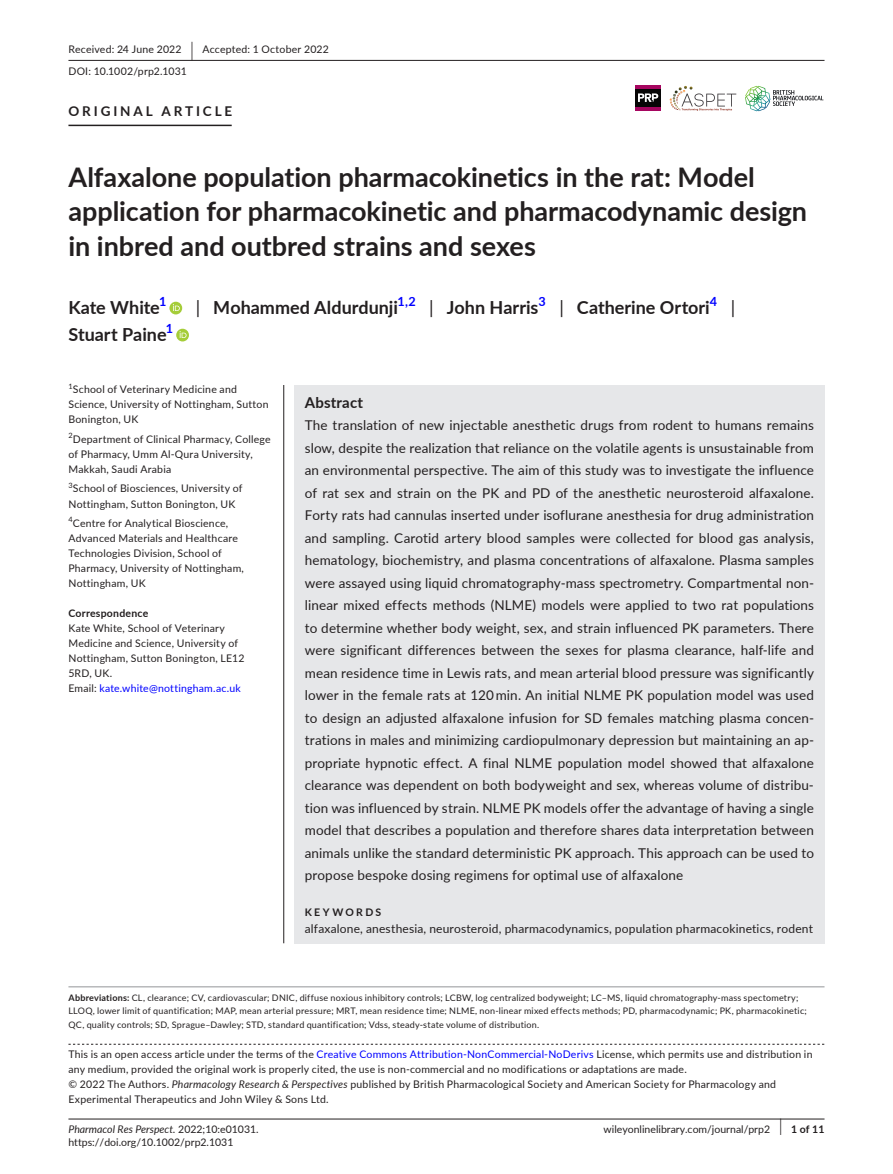
<style>
.page{position:relative;width:893px;height:1174px;background:#fff}
.page>*{position:absolute;margin:0;border:0;box-sizing:border-box;transform-origin:0 0}
.t1{font:700 27px/34.5px "Lato";color:#231f20}
.t2{font:700 18px "Lato";color:#231f20}
.t3{font:18px "Lato";color:#231f20}
.t4{font:700 15px "Lato";letter-spacing:.015em;color:#231f20}
.t5{font:13.5px/22.5px "Lato";letter-spacing:.01em;color:#231f20;text-align:justify}
.t6{font:700 13.5px "Lato";letter-spacing:.215em;color:#231f20}
.t7{font:700 12.6px "Lato";color:#00f}
.t8{font:12px "Lato";letter-spacing:.015em;color:#231f20}
.t9{font:10.5px/15px "Lato";letter-spacing:.02em;color:#231f20}
.t10{font:10.5px "Lato";color:#231f20}
.t11{font:italic 10.5px "Lato";color:#231f20}
.t12{font:700 10.5px "Lato";letter-spacing:.02em;color:#231f20}
.t13{font:700 10.5px "Lato";letter-spacing:.22em;color:#231f20}
.t14{font:9px/13.5px "Lato";letter-spacing:.025em;color:#231f20}
.t15{font:7.35px "Lato";color:#231f20}
.s1{font-size:19.65px}
.s2{font-weight:400}
.s3{color:#00f}
.s4{font-weight:700}
.s5{font-style:italic}
.s6{font-style:normal}
.s7{font-weight:400;font-size:17.4px}
</style>
<div class="page">
<hr style="left:68px;top:1118px;width:756px;height:1px;background:#231f20">
<div style="left:635px;top:85px;width:26px;height:25px;background:#070606"></div>
<hr style="left:635px;top:85px;width:26px;height:3px;background:#a60660">
<hr style="left:635px;top:107px;width:26px;height:3px;background:#a60660">
<svg style="left:638px;top:93px;width:20px;height:9px"></svg>
<svg style="left:669px;top:86px;width:67px;height:25px"></svg>
<svg style="left:745px;top:86px;width:78px;height:25px"></svg>
<hr style="left:68px;top:60px;width:756px;height:1px;background:#231f20">
<hr style="left:68px;top:125px;width:164px;height:1px;background:#231f20">
<div style="left:169px;top:302px;width:13px;height:12px;background:#a5cd39;border-radius:50%"></div>
<svg style="left:173px;top:304px;width:7px;height:7px"></svg>
<svg style="left:176px;top:329px;width:13px;height:12px"></svg>
<svg style="left:180px;top:331px;width:7px;height:7px"></svg>
<svg style="left:68px;top:1043px;width:756px;height:1px"></svg>
<hr style="left:68px;top:986px;width:756px;height:1px;background:#939598">
<div style="left:294px;top:385px;width:530px;height:558px;background:#e6e7e9"></div>
<hr style="left:283px;top:385px;width:1px;height:558px;background:#231f20">
<p class="t9" style="left:68px;top:38px;width:262px;line-height:21.8px">Received: 24 June 2022 <span class="s1">|</span> Accepted: 1 October 2022<br>DOI: 10.1002/prp2.1031</p>
<p class="t6" style="left:68px;top:101px;width:165px">ORIGINAL ARTICLE</p>
<h1 class="t1" style="left:68px;top:159px;width:740px">Alfaxalone population pharmacokinetics in the rat: Model application for pharmacokinetic and pharmacodynamic design in inbred and outbred strains and sexes</h1>
<h2 class="t2" style="left:68px;top:295px;width:93px">Kate White</h2>
<p class="t7" style="left:159px;top:292px;width:9px">1</p>
<h2 class="t2" style="left:196px;top:295px;width:204px"><span class="s2">|</span> Mohammed Aldurdunji</h2>
<p class="t7" style="left:397px;top:292px;width:20px">1,2</p>
<h2 class="t2" style="left:429px;top:295px;width:111px"><span class="s2">|</span> John Harris</h2>
<p class="t7" style="left:539px;top:292px;width:9px">3</p>
<h2 class="t2" style="left:559px;top:295px;width:152px"><span class="s2">|</span> Catherine Ortori</h2>
<p class="t7" style="left:710px;top:292px;width:9px">4</p>
<h2 class="t3" style="left:731px;top:295px;width:6px">|</h2>
<h2 class="t2" style="left:68px;top:322px;width:100px">Stuart Paine</h2>
<p class="t7" style="left:166px;top:319px;width:9px">1</p>
<p class="t15" style="left:68px;top:381px;width:6px">1</p>
<p class="t9" style="left:68px;top:382px;width:202px;text-indent:4px">School of Veterinary Medicine and<br>Science, University of Nottingham, Sutton<br>Bonington, UK</p>
<p class="t9" style="left:68px;top:431px;width:204px"><sup>2</sup>Department of Clinical Pharmacy, College of Pharmacy, Umm Al-Qura University,<br>Makkah, Saudi Arabia</p>
<p class="t9" style="left:68px;top:481px;width:176px"><sup>3</sup>School of Biosciences, University of<br>Nottingham, Sutton Bonington, UK</p>
<p class="t9" style="left:68px;top:515px;width:177px"><sup>4</sup>Centre for Analytical Bioscience,<br>Advanced Materials and Healthcare<br>Technologies Division, School of<br>Pharmacy, University of Nottingham,<br>Nottingham, UK</p>
<p class="t12" style="left:68px;top:605px;width:81px">Correspondence</p>
<p class="t9" style="left:68px;top:620px;width:177px">Kate White, School of Veterinary<br>Medicine and Science, University of<br>Nottingham, Sutton Bonington, LE12<br>5RD, UK.<br>Email: <span class="s3">kate.white@nottingham.ac.uk</span></p>
<p class="t4" style="left:305px;top:391px;width:60px">Abstract</p>
<p class="t5" style="left:305px;top:413px;width:511px">The translation of new injectable anesthetic drugs from rodent to humans remains slow, despite the realization that reliance on the volatile agents is unsustainable from an environmental perspective. The aim of this study was to investigate the influence of rat sex and strain on the PK and PD of the anesthetic neurosteroid alfaxalone.<br>Forty rats had cannulas inserted under isoflurane anesthesia for drug administration and sampling. Carotid artery blood samples were collected for blood gas analysis, hematology, biochemistry, and plasma concentrations of alfaxalone. Plasma samples were assayed using liquid chromatography-mass spectrometry. Compartmental non&shy;linear mixed effects methods (NLME) models were applied to two rat populations to determine whether body weight, sex, and strain influenced PK parameters. There were significant differences between the sexes for plasma clearance, half-life and mean residence time in Lewis rats, and mean arterial blood pressure was significantly lower in the female rats at 120 min. An initial NLME PK population model was used to design an adjusted alfaxalone infusion for SD females matching plasma concen&shy;trations in males and minimizing cardiopulmonary depression but maintaining an ap&shy;propriate hypnotic effect. A final NLME population model showed that alfaxalone clearance was dependent on both bodyweight and sex, whereas volume of distribu&shy;tion was influenced by strain. NLME PK models offer the advantage of having a single model that describes a population and therefore shares data interpretation between animals unlike the standard deterministic PK approach. This approach can be used to propose bespoke dosing regimens for optimal use of alfaxalone</p>
<p class="t13" style="left:305px;top:904px;width:78px">KEYWORDS</p>
<p class="t8" style="left:305px;top:919px;width:510px">alfaxalone, anesthesia, neurosteroid, pharmacodynamics, population pharmacokinetics, rodent</p>
<p class="t14" style="left:68px;top:990px;width:740px"><span class="s4">Abbreviations:</span> CL, clearance; CV, cardiovascular; DNIC, diffuse noxious inhibitory controls; LCBW, log centralized bodyweight; LC–MS, liquid chromatography-mass spectometry;<br>LLOQ, lower limit of quantification; MAP, mean arterial pressure; MRT, mean residence time; NLME, non-linear mixed effects methods; PD, pharmacodynamic; PK, pharmacokinetic;<br>QC, quality controls; SD, Sprague–Dawley; STD, standard quantification; Vdss, steady-state volume of distribution.</p>
<p class="t9" style="left:68px;top:1046px;width:746px">This is an open access article under the terms of the <span class="s3">Creative Commons Attribution-NonCommercial-NoDerivs</span> License, which permits use and distribution in any medium, provided the original work is properly cited, the use is non-commercial and no modifications or adaptations are made.<br>© 2022 The Authors. <span class="s5">Pharmacology Research &amp; Perspectives</span> published by British Pharmacological Society and American Society for Pharmacology and Experimental Therapeutics and John Wiley &amp; Sons Ltd.</p>
<p class="t11" style="left:68px;top:1121px;width:192px">Pharmacol Res Perspect. <span class="s6">2022;10:e01031.</span></p>
<p class="t12" style="left:779px;top:1121px;width:46px"><span class="s7">|</span> 1 of 11</p>
<p class="t10" style="left:68px;top:1135px;width:167px">https://doi.org/10.1002/prp2.1031</p>
<p class="t10" style="left:604px;top:1121px;width:168px">wileyonlinelibrary.com/journal/prp2</p>
</div>
